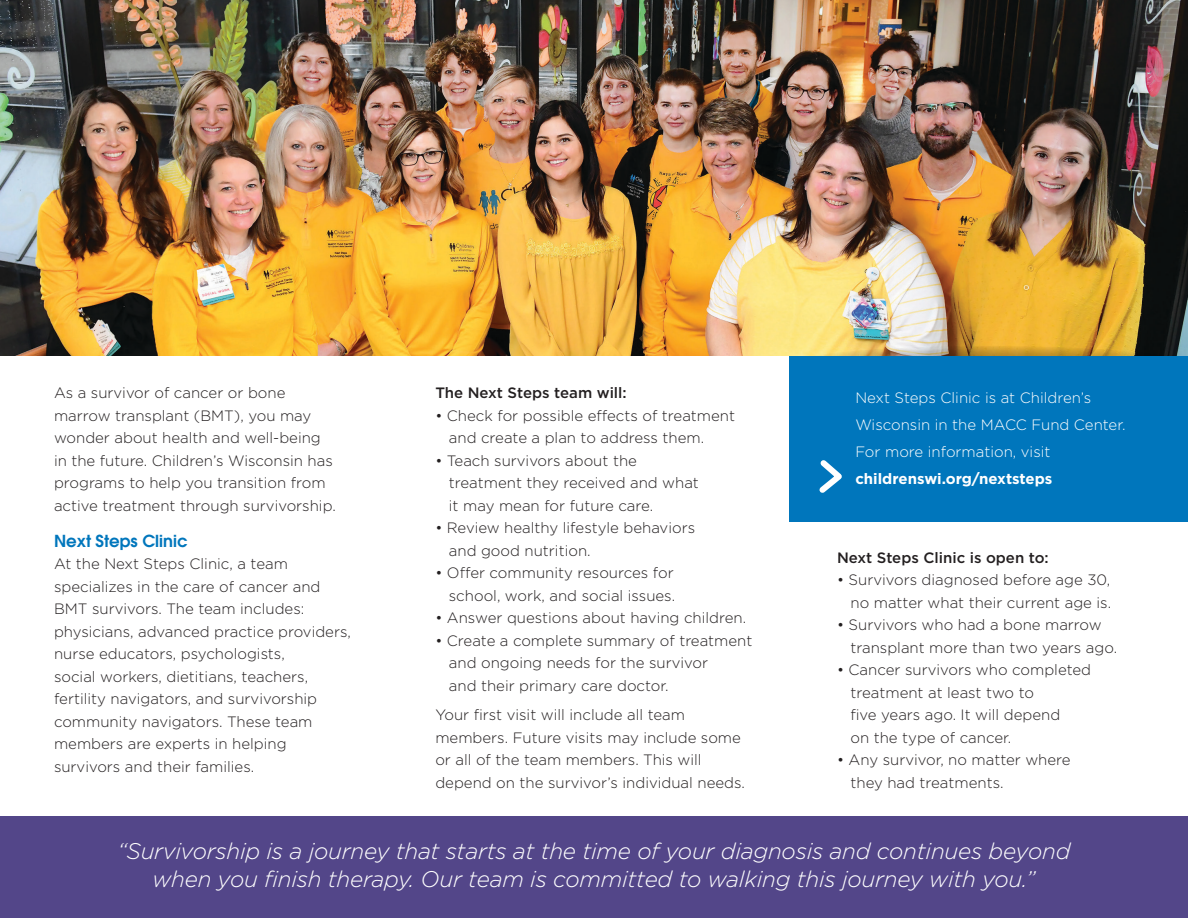
<style>
.page{position:relative;width:1188px;height:918px;background:#fff}
.page>*{position:absolute;margin:0;border:0;box-sizing:border-box;transform-origin:0 0}
.t1{font:italic 300 22.65px/28.2px "Gotham";letter-spacing:-.01em;color:#fff;text-align:center}
.t2{font:600 16.5px "ITC Avant Garde Pro";color:#0076bc}
.t3{font:300 15px/22.5px "Gotham";color:#231f20}
.t4{font:300 15px/27px "Gotham";color:#fff}
.t5{font:500 15px "Gotham";color:#231f20}
.s1{font-weight:700}
</style>
<div class="page">
<img style="left:0;top:0;width:1188px;height:356px">
<svg style="left:789px;top:346px;width:399px;height:37px;background:#bf994b"></svg>
<div style="left:789px;top:356px;width:399px;height:166px;background:#0076bc"></div>
<div style="left:0;top:817px;width:1188px;height:101px;background:#534689"></div>
<svg style="left:819px;top:460px;width:23px;height:33px"></svg>
<p class="t3" style="left:54px;top:381px;width:283px">As a survivor of cancer or bone marrow transplant (BMT), you may wonder about health and well-being in the future. Children’s Wisconsin has programs to help you transition from active treatment through survivorship.</p>
<p class="t2" style="left:54px;top:530px;width:135px">Next Steps Clinic</p>
<p class="t3" style="left:54px;top:552px;width:298px">At the Next Steps Clinic, a team specializes in the care of cancer and BMT survivors. The team includes: physicians, advanced practice providers, nurse educators, psychologists,<br>social workers, dietitians, teachers, fertility navigators, and survivorship community navigators. These team members are experts in helping survivors and their families.</p>
<p class="t5" style="left:435px;top:383px;width:193px">The Next Steps team will:</p>
<p class="t3" style="left:449px;top:404px;width:288px;text-indent:-14px">• Check for possible effects of treatment and create a plan to address them.</p>
<p class="t3" style="left:449px;top:449px;width:252px;text-indent:-14px">• Teach survivors about the treatment they received and what it may mean for future care.</p>
<p class="t3" style="left:449px;top:516px;width:248px;text-indent:-14px">• Review healthy lifestyle behaviors and good nutrition.</p>
<p class="t3" style="left:435px;top:561px;width:241px;text-align:right">• Offer community resources for school, work, and social issues.</p>
<p class="t3" style="left:435px;top:606px;width:312px">• Answer questions about having children.</p>
<p class="t3" style="left:449px;top:629px;width:305px;text-indent:-14px">• Create a complete summary of treatment and ongoing needs for the survivor<br>and their primary care doctor.</p>
<p class="t3" style="left:435px;top:703px;width:311px">Your first visit will include all team members. Future visits may include some or all of the team members. This will depend on the survivor’s individual needs.</p>
<p class="t4" style="left:855px;top:383px;width:272px">Next Steps Clinic is at Children’s<br>Wisconsin in the MACC Fund Center.<br>For more information, visit <span class="s1">childrenswi.org/nextsteps</span></p>
<p class="t5" style="left:837px;top:548px;width:213px">Next Steps Clinic is open to:</p>
<p class="t3" style="left:837px;top:568px;width:276px;text-align:right">• Survivors diagnosed before age 30, no matter what their current age is.</p>
<p class="t3" style="left:850px;top:613px;width:268px;text-indent:-14px">• Survivors who had a bone marrow transplant more than two years ago.</p>
<p class="t3" style="left:850px;top:658px;width:242px;text-indent:-14px">• Cancer survivors who completed treatment at least two to<br>five years ago. It will depend<br>on the type of cancer.</p>
<p class="t3" style="left:850px;top:748px;width:222px;text-indent:-14px">• Any survivor, no matter where they had treatments.</p>
<p class="t1" style="left:118px;top:836px;width:954px">“Survivorship is a journey that starts at the time of your diagnosis and continues beyond when you finish therapy. Our team is committed to walking this journey with you.”</p>
</div>
